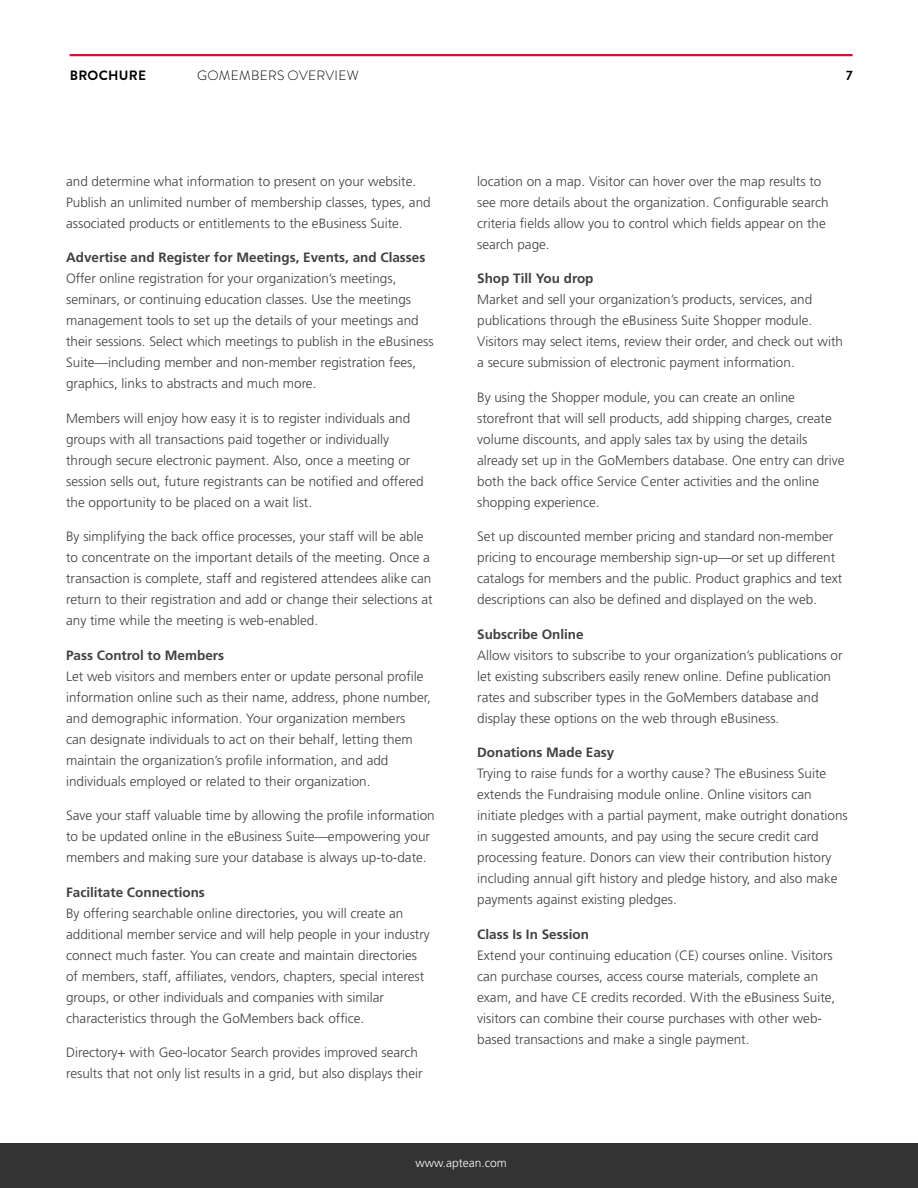
<style>
.page{position:relative;width:918px;height:1188px;background:#fff}
.page>*{position:absolute;margin:0;border:0;box-sizing:border-box;transform-origin:0 0}
.t1{font:300 13.5px/21px "Frutiger";color:#414042}
.t2{font:700 13.5px "Frutiger";color:#414042}
.t3{font:300 13.5px "Brandon Grotesque";letter-spacing:.02em;color:#000}
.t4{font:700 13.5px "Brandon Grotesque";color:#000}
.t5{font:300 12px "Frutiger";color:#fff}
</style>
<div class="page">
<hr style="left:70px;top:54px;width:783px;height:2px;background:#d0103a">
<div style="left:0;top:1144px;width:918px;height:44px;background:#333334"></div>
<p class="t4" style="left:70px;top:66px;width:10px">BRO</p>
<p class="t4" style="left:99px;top:66px;width:39px">CHURE</p>
<p class="t3" style="left:197px;top:66px;width:163px">GOMEMBERS OVERVIEW</p>
<p class="t4" style="left:846px;top:66px;width:8px">7</p>
<p class="t1" style="left:66px;top:170px;width:366px">and determine what information to present on your website.<br>Publish an unlimited number of membership classes, types, and associated products or entitlements to the eBusiness Suite.</p>
<p class="t2" style="left:66px;top:249px;width:361px">Advertise and Register for Meetings, Events, and Classes</p>
<p class="t1" style="left:66px;top:268px;width:369px">Offer online registration for your organization’s meetings, seminars, or continuing education classes. Use the meetings management tools to set up the details of your meetings and their sessions. Select which meetings to publish in the eBusiness Suite—including member and non-member registration fees, graphics, links to abstracts and much more.</p>
<p class="t1" style="left:66px;top:407px;width:359px">Members will enjoy how easy it is to register individuals and groups with all transactions paid together or individually through secure electronic payment. Also, once a meeting or session sells out, future registrants can be notified and offered the opportunity to be placed on a wait list.</p>
<p class="t1" style="left:66px;top:526px;width:368px">By simplifying the back office processes, your staff will be able to concentrate on the important details of the meeting. Once a transaction is complete, staff and registered attendees alike can return to their registration and add or change their selections at any time while the meeting is web-enabled.</p>
<p class="t2" style="left:66px;top:647px;width:160px">Pass Control to Members</p>
<p class="t1" style="left:66px;top:665px;width:366px">Let web visitors and members enter or update personal profile information online such as their name, address, phone number, and demographic information. Your organization members<br>can designate individuals to act on their behalf, letting them maintain the organization’s profile information, and add individuals employed or related to their organization.</p>
<p class="t1" style="left:66px;top:805px;width:370px">Save your staff valuable time by allowing the profile information to be updated online in the eBusiness Suite—empowering your members and making sure your database is always up-to-date.</p>
<p class="t2" style="left:66px;top:884px;width:140px">Facilitate Connections</p>
<p class="t1" style="left:66px;top:903px;width:365px">By offering searchable online directories, you will create an additional member service and will help people in your industry connect much faster. You can create and maintain directories of members, staff, affiliates, vendors, chapters, special interest groups, or other individuals and companies with similar characteristics through the GoMembers back office.</p>
<p class="t1" style="left:66px;top:1042px;width:358px">Directory+ with Geo-locator Search provides improved search results that not only list results in a grid, but also displays their</p>
<p class="t1" style="left:477px;top:171px;width:353px">location on a map. Visitor can hover over the map results to see more details about the organization. Configurable search criteria fields allow you to control which fields appear on the search page.</p>
<p class="t2" style="left:477px;top:271px;width:118px">Shop Till You drop</p>
<p class="t1" style="left:477px;top:289px;width:367px">Market and sell your organization’s products, services, and publications through the eBusiness Suite Shopper module.<br>Visitors may select items, review their order, and check out with a secure submission of electronic payment information.</p>
<p class="t1" style="left:477px;top:387px;width:369px">By using the Shopper module, you can create an online storefront that will sell products, add shipping charges, create volume discounts, and apply sales tax by using the details already set up in the GoMembers database. One entry can drive both the back office Service Center activities and the online shopping experience.</p>
<p class="t1" style="left:477px;top:526px;width:367px">Set up discounted member pricing and standard non-member pricing to encourage membership sign-up—or set up different catalogs for members and the public. Product graphics and text descriptions can also be defined and displayed on the web.</p>
<p class="t2" style="left:477px;top:626px;width:108px">Subscribe Online</p>
<p class="t1" style="left:477px;top:645px;width:367px">Allow visitors to subscribe to your organization’s publications or let existing subscribers easily renew online. Define publication rates and subscriber types in the GoMembers database and display these options on the web through eBusiness.</p>
<p class="t2" style="left:477px;top:745px;width:139px">Donations Made Easy</p>
<p class="t1" style="left:477px;top:763px;width:372px">Trying to raise funds for a worthy cause? The eBusiness Suite extends the Fundraising module online. Online visitors can initiate pledges with a partial payment, make outright donations in suggested amounts, and pay using the secure credit card processing feature. Donors can view their contribution history including annual gift history and pledge history, and also make payments against existing pledges.</p>
<p class="t2" style="left:477px;top:926px;width:113px">Class Is In Session</p>
<p class="t1" style="left:477px;top:945px;width:360px">Extend your continuing education (CE) courses online. Visitors can purchase courses, access course materials, complete an exam, and have CE credits recorded. With the eBusiness Suite, visitors can combine their course purchases with other web&shy;based transactions and make a single payment.</p>
<p class="t5" style="left:415px;top:1156px;width:93px">www.aptean.com</p>
</div>
